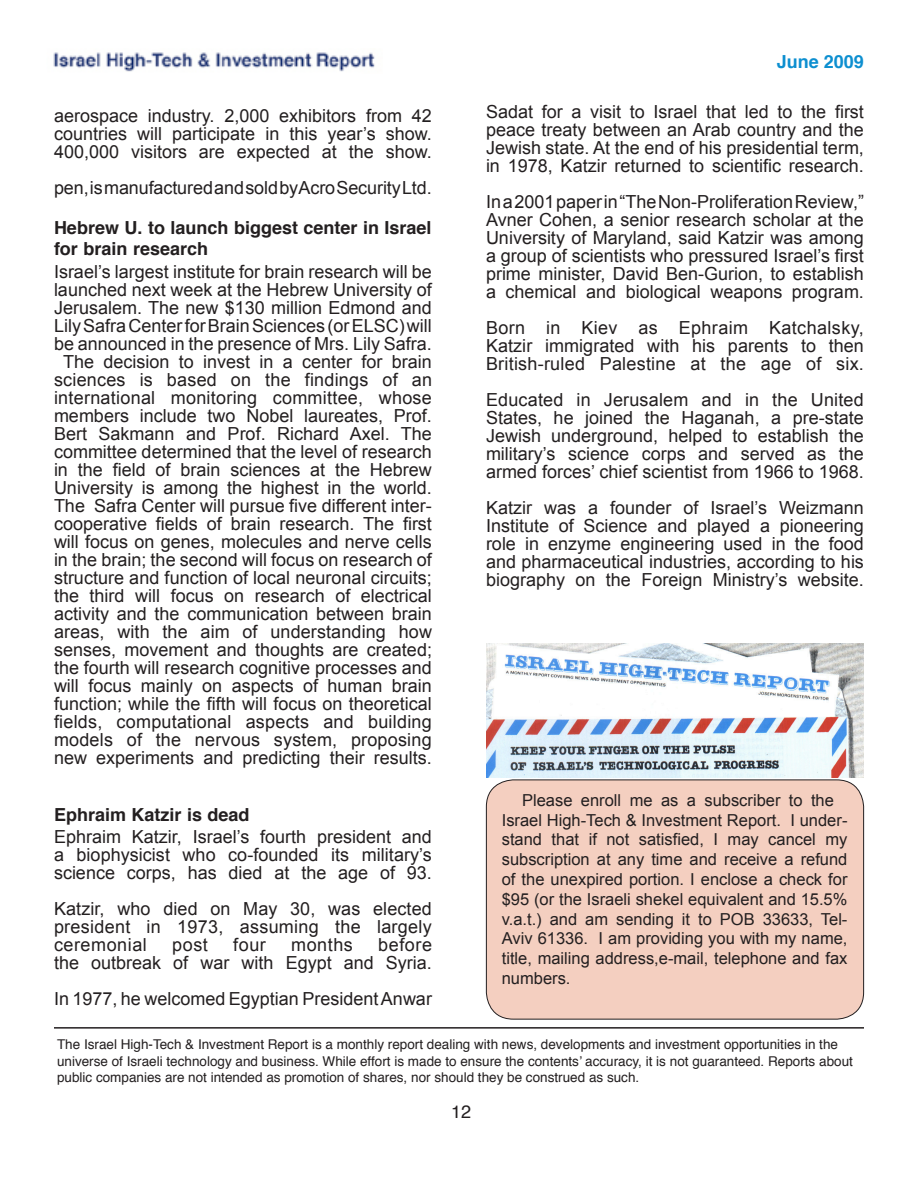
<style>
.page{position:relative;width:918px;height:1188px;background:#fff}
.page>*{position:absolute;margin:0;border:0;box-sizing:border-box;transform-origin:0 0}
.t1{font:18px/18px "Arial";color:#231f20;text-align:justify}
.t2{font:700 18px/21.6px "Helvetica";color:#231f20}
.t3{font:700 18px "Helvetica";color:#0d8fd0}
.t4{font:18px "Helvetica";color:#231f20}
.t5{font:16.5px/19.8px "Arial";color:#231f20}
.t6{font:13.5px/16.2px "Helvetica";color:#231f20}
</style>
<div class="page">
<img style="left:53px;top:52px;width:322px;height:20px">
<div style="left:486px;top:780px;width:378px;height:239px;background:#f4cfc0;border-radius:27px"></div>
<div style="left:486px;top:780px;width:378px;height:240px;border:1px solid #231f20;border-radius:27px"></div>
<img style="left:486px;top:644px;width:378px;height:134px">
<hr style="left:54px;top:1027px;width:810px;height:2px;background:#231f20">
<p class="t1" style="left:54px;top:107px;width:379px">aerospace industry. 2,000 exhibitors from 42 countries will participate in this year’s show.<br>400,000 visitors are expected at the show.</p>
<p class="t1" style="left:54px;top:179px;width:379px">pen, is manufactured and sold by Acro Security Ltd.</p>
<p class="t2" style="left:54px;top:218px;width:379px">Hebrew U. to launch biggest center in Israel for brain research</p>
<p class="t1" style="left:54px;top:262px;width:380px;text-align:center">Israel’s largest institute for brain research will be launched next week at the Hebrew University of Jerusalem. The new $130 million Edmond and Lily Safra Center for Brain Sciences (or ELSC) will be announced in the presence of Mrs. Lily Safra.<br>The decision to invest in a center for brain sciences is based on the findings of an international monitoring committee, whose members include two Nobel laureates, Prof.<br>Bert Sakmann and Prof. Richard Axel. The committee determined that the level of research in the field of brain sciences at the Hebrew University is among the highest in the world.<br>The Safra Center will pursue five different inter&shy;cooperative fields of brain research. The first will focus on genes, molecules and nerve cells in the brain; the second will focus on research of structure and function of local neuronal circuits; the third will focus on research of electrical activity and the communication between brain areas, with the aim of understanding how senses, movement and thoughts are created; the fourth will research cognitive processes and will focus mainly on aspects of human brain function; while the fifth will focus on theoretical fields, computational aspects and building models of the nervous system, proposing new experiments and predicting their results.</p>
<p class="t2" style="left:54px;top:805px;width:197px">Ephraim Katzir is dead</p>
<p class="t1" style="left:54px;top:828px;width:379px">Ephraim Katzir, Israel’s fourth president and a biophysicist who co-founded its military’s science corps, has died at the age of 93.</p>
<p class="t1" style="left:54px;top:900px;width:379px">Katzir, who died on May 30, was elected president in 1973, assuming the largely ceremonial</p>
<p class="t1" style="left:54px;top:936px;width:380px;text-align:right">before<br>the outbreak of war with Egypt and Syria.</p>
<p class="t1" style="left:54px;top:990px;width:379px">In 1977, he welcomed Egyptian President Anwar</p>
<p class="t1" style="left:172px;top:936px;width:37px">post</p>
<p class="t1" style="left:233px;top:936px;width:34px">four</p>
<p class="t1" style="left:291px;top:936px;width:63px">months</p>
<p class="t3" style="left:777px;top:49px;width:89px">June 2009</p>
<p class="t1" style="left:486px;top:102px;width:379px">Sadat for a visit to Israel that led to the first peace treaty between an Arab country and the Jewish state. At the end of his presidential term, in 1978, Katzir returned to scientific research.</p>
<p class="t1" style="left:486px;top:192px;width:380px">In a 2001 paper in “The Non-Proliferation Review,” Avner Cohen, a senior research scholar at the University of Maryland, said Katzir was among a group of scientists who pressured Israel’s first prime minister, David Ben-Gurion, to establish a chemical and biological weapons program.</p>
<p class="t1" style="left:486px;top:318px;width:379px">Born in Kiev as Ephraim Katchalsky, Katzir immigrated with his parents to then British-ruled Palestine at the age of six.</p>
<p class="t1" style="left:486px;top:390px;width:379px">Educated in Jerusalem and in the United States, he joined the Haganah, a pre-state Jewish underground, helped to establish the military’s science corps and served as the armed forces’ chief scientist from 1966 to 1968.</p>
<p class="t1" style="left:486px;top:498px;width:379px">Katzir was a founder of Israel’s Weizmann Institute of Science and played a pioneering role in enzyme engineering used in the food and pharmaceutical industries, according to his biography on the Foreign Ministry’s website.</p>
<p class="t5" style="left:502px;top:790px;width:347px;text-indent:20px">Please enroll me as a subscriber to the Israel High-Tech &amp; Investment Report. I under&shy;stand that if not satisfied, I may cancel my subscription at any time and receive a refund of the unexpired portion. I enclose a check for $95 (or the Israeli shekel equivalent and 15.5% v.a.t.) and am sending it to POB 33633, Tel-Aviv 61336. I am providing you with my name, title, mailing address,e-mail, telephone and fax numbers.</p>
<p class="t6" style="left:57px;top:1037px;width:797px">The Israel High-Tech &amp; Investment Report is a monthly report dealing with news, developments and investment opportunities in the universe of Israeli technology and business. While effort is made to ensure the contents’ accuracy, it is not guaranteed. Reports about public companies are not intended as promotion of shares, nor should they be construed as such.</p>
<p class="t4" style="left:451px;top:1100px;width:22px">12</p>
</div>
